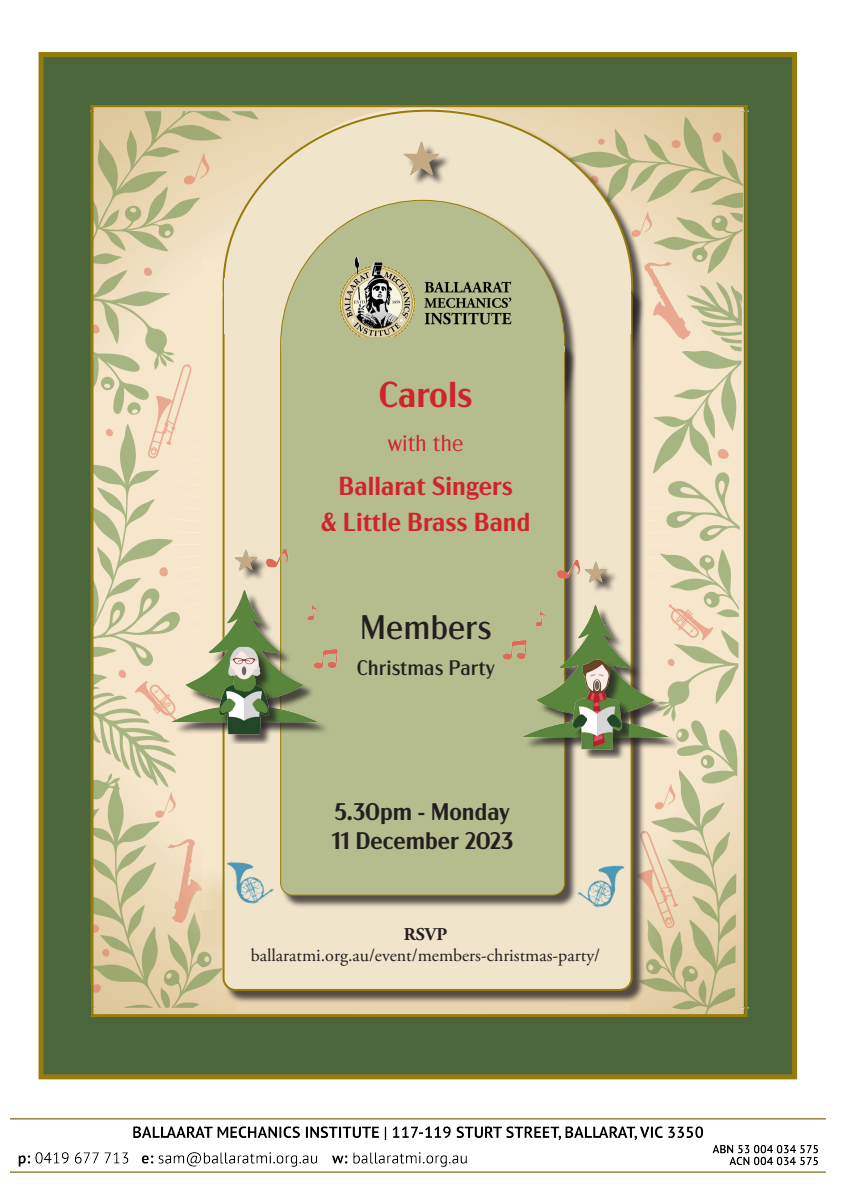
<style>
.page{position:relative;width:842px;height:1191px;background:#fff}
.page>*{position:absolute;margin:0;border:0;box-sizing:border-box;transform-origin:0 0}
.t1{font:600 36px "Acme Gothic";color:#d1232a}
.t2{font:34px "Acme Gothic";color:#231f20}
.t3{font:600 26px "Acme Gothic";color:#d1232a}
.t4{font:600 24px/28.8px "Acme Gothic";color:#231f20}
.t5{font:300 23px "Acme Gothic";color:#d1232a}
.t6{font:21px "Acme Gothic";color:#231f20}
.t7{font:18px/21.6px "Adobe Garamond Pro";color:#231f20;text-align:center}
.s1{font-weight:700}
</style>
<div class="page">
<div style="left:39px;top:52px;width:758px;height:1027px;background:#4c663b;border:5px solid #977b0e"></div>
<img style="left:94px;top:108px;width:655px;height:905px">
<div style="left:90px;top:104px;width:658px;height:913px;border:3px solid #977b0e"></div>
<div style="left:224px;top:111px;width:422px;height:365px;background:#231f20;opacity:.75"></div>
<div style="left:223px;top:111px;width:409px;height:351px;background:#f0e4ca;border-radius:50%"></div>
<div style="left:224px;top:287px;width:421px;height:716px;background:#231f20;opacity:.75"></div>
<div style="left:224px;top:287px;width:408px;height:703px;background:#f0e4ca;border-radius:12px"></div>
<div style="left:224px;top:278px;width:406px;height:35px;background:#f0e4ca"></div>
<div style="left:282px;top:201px;width:296px;height:302px;background:#231f20;opacity:.75"></div>
<div style="left:281px;top:200px;width:284px;height:290px;background:#b5bd8e;border-radius:50%"></div>
<div style="left:282px;top:342px;width:296px;height:566px;background:#231f20;opacity:.75"></div>
<div style="left:281px;top:341px;width:284px;height:554px;background:#b5bc8e;border-radius:12px"></div>
<img style="left:227px;top:861px;width:47px;height:43px">
<img style="left:575px;top:854px;width:50px;height:54px">
<div style="left:524px;top:607px;width:156px;height:142px;background:#231f20;opacity:.75"></div>
<img style="left:523px;top:599px;width:169px;height:142px">
<img style="left:577px;top:556px;width:37px;height:36px">
<img style="left:554px;top:655px;width:75px;height:103px">
<img style="left:503px;top:636px;width:27px;height:31px">
<img style="left:528px;top:608px;width:23px;height:24px">
<img style="left:557px;top:561px;width:27px;height:20px">
<div style="left:173px;top:592px;width:156px;height:142px;background:#231f20;opacity:.75"></div>
<img style="left:149px;top:585px;width:180px;height:141px">
<div style="left:221px;top:649px;width:60px;height:94px;background:#231f20;opacity:.75"></div>
<img style="left:213px;top:639px;width:66px;height:104px">
<img style="left:235px;top:549px;width:28px;height:30px">
<img style="left:314px;top:644px;width:24px;height:32px">
<img style="left:300px;top:602px;width:23px;height:24px">
<img style="left:261px;top:549px;width:28px;height:21px">
<img style="left:430px;top:281px;width:82px;height:44px">
<img style="left:339px;top:256px;width:91px;height:81px">
<img style="left:10px;top:1118px;width:815px;height:54px">
<div style="left:281px;top:346px;width:283px;height:6px;background:#b5bc8e"></div>
<img style="left:404px;top:141px;width:45px;height:43px">
<div style="left:281px;top:337px;width:282px;height:9px;background:#b5bc8e"></div>
<div style="left:748px;top:104px;width:37px;height:30px;background:#4c663b"></div>
<p class="t1" style="left:379px;top:367px;width:96px">Carols</p>
<p class="t5" style="left:388px;top:425px;width:78px">with the</p>
<p class="t3" style="left:339px;top:466px;width:176px">Ballarat Singers</p>
<p class="t3" style="left:321px;top:502px;width:211px">&amp; Little Brass Band</p>
<p class="t2" style="left:360px;top:601px;width:134px">Members</p>
<p class="t6" style="left:357px;top:651px;width:139px">Christmas Party</p>
<p class="t4" style="left:331px;top:795px;width:183px">5.30pm - Monday<br>11 December 2023</p>
<p class="t7" style="left:251px;top:924px;width:351px"><span class="s1">RSVP </span>ballaratmi.org.au/event/members-christmas-party/</p>
</div>
